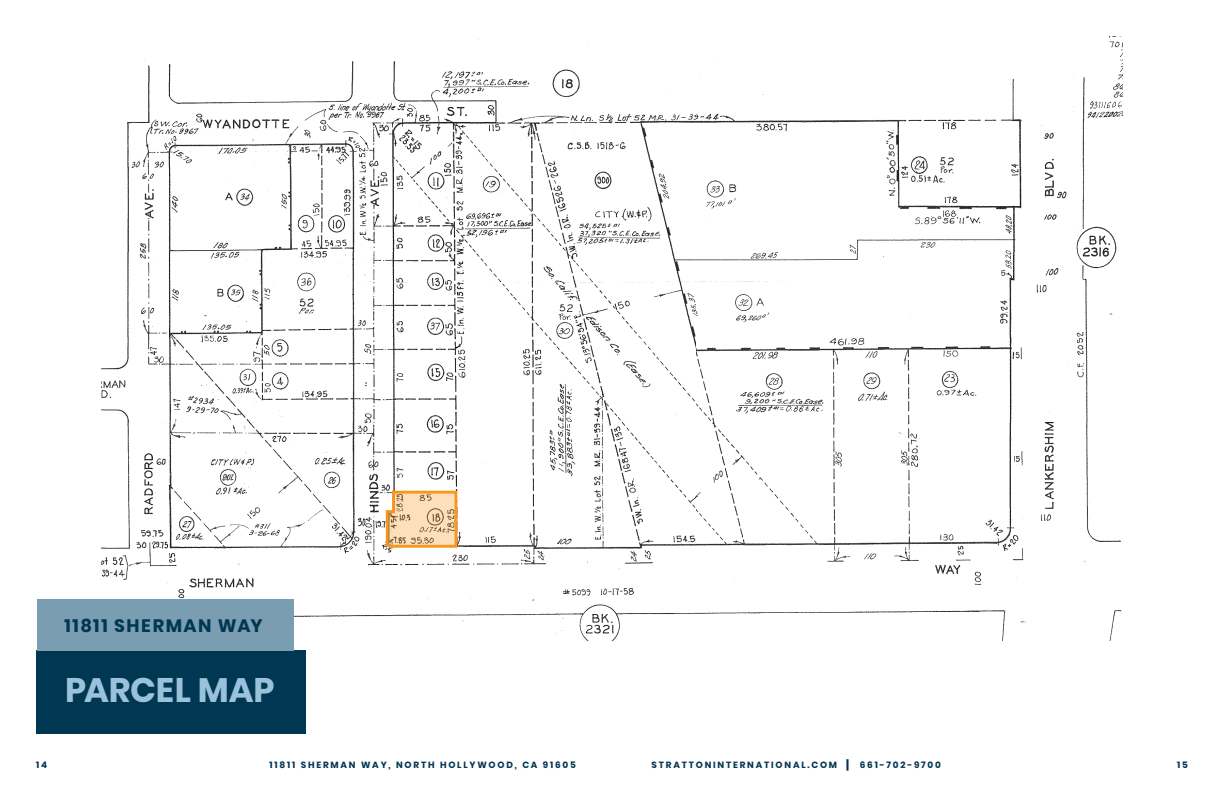
<style>
.page{position:relative;width:1224px;height:804px;background:#fff}
.page>*{position:absolute;margin:0;border:0;box-sizing:border-box;transform-origin:0 0}
.t1{font:700 34px "Poppins";color:#9ac2db}
.t2{font:700 18px "Poppins";letter-spacing:.085em;color:#003753}
.t3{font:700 9px "Poppins";letter-spacing:.2em;color:#023552}
.s1{font-size:12px}
</style>
<div class="page">
<img style="left:102px;top:36px;width:1021px;height:604px">
<div style="left:37px;top:650px;width:269px;height:84px;background:#003753"></div>
<div style="left:37px;top:599px;width:257px;height:51px;background:#7b9db2"></div>
<svg style="left:384px;top:489px;width:75px;height:60px;background:#ecc89a"></svg>
<p class="t2" style="left:64px;top:615px;width:200px">11811 SHERMAN WAY</p>
<p class="t1" style="left:65px;top:670px;width:211px">PARCEL MAP</p>
<p class="t3" style="left:36px;top:759px;width:13px">14</p>
<p class="t3" style="left:270px;top:759px;width:308px">11811 SHERMAN WAY, NORTH HOLLYWOOD, CA 91605</p>
<p class="t3" style="left:652px;top:759px;width:291px">STRATTONINTERNATIONAL.COM <span class="s1">|</span> 661-702-9700</p>
<p class="t3" style="left:1177px;top:759px;width:12px">15</p>
</div>
